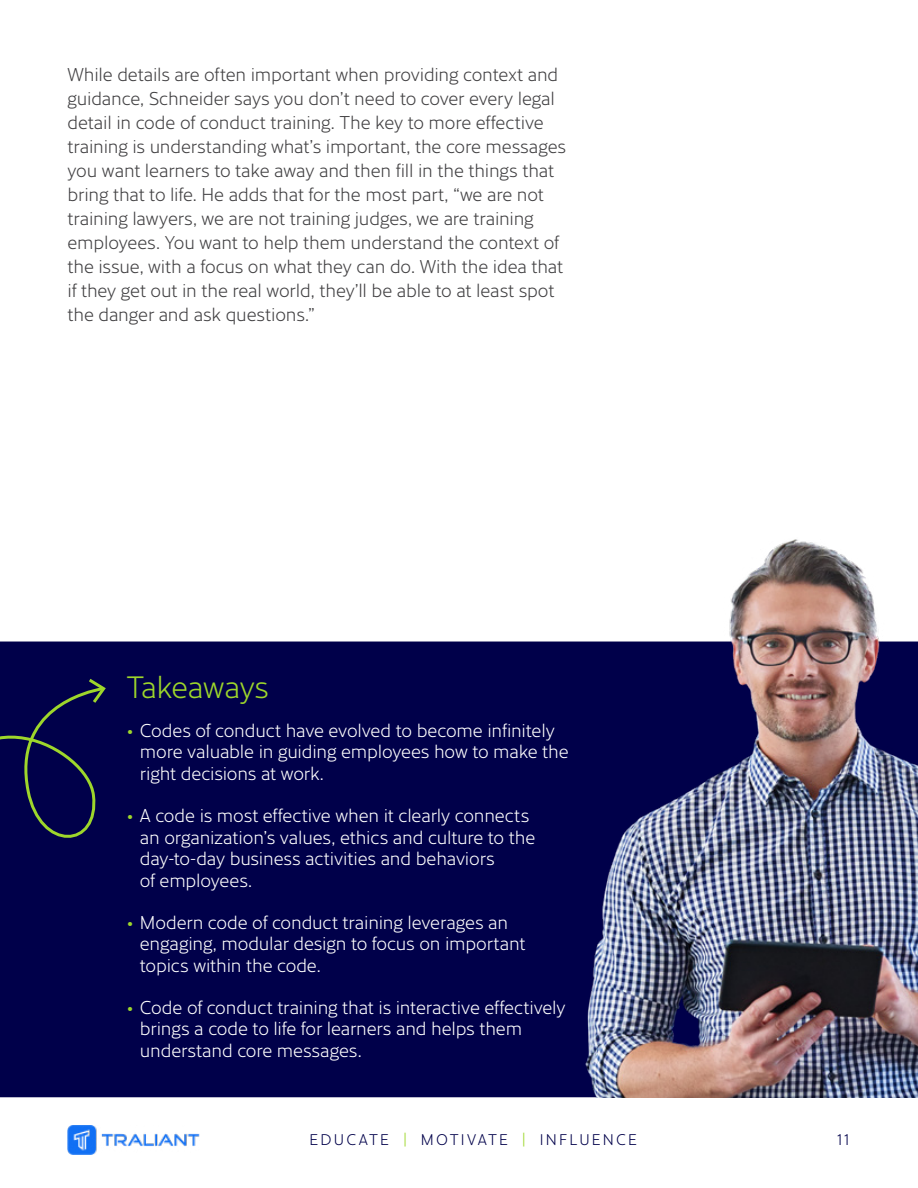
<style>
.page{position:relative;width:918px;height:1188px;background:#fff}
.page>*{position:absolute;margin:0;border:0;box-sizing:border-box;transform-origin:0 0}
.t1{font:300 30px "Cresta";letter-spacing:-.02em;color:#9dd62b}
.t2{font:300 18px/24px "Cresta";letter-spacing:-.01em;color:#414042}
.t3{font:300 18px/21.6px "Cresta";letter-spacing:-.01em;color:#fff}
.t4{font:300 15px "Cresta";letter-spacing:.145em;color:#00004a}
.s1{font-size:16.2px;color:#9dd62b}
.s2{color:#9dd62b}
</style>
<div class="page">
<div style="left:0;top:642px;width:570px;height:455px;background:#00004a"></div>
<svg style="left:0;top:679px;width:106px;height:177px;background:#0a0e47"></svg>
<img style="left:68px;top:1125px;width:131px;height:29px">
<img style="left:570px;top:539px;width:348px;height:558px">
<p class="t2" style="left:68px;top:61px;width:500px">While details are often important when providing context and guidance, Schneider says you don’t need to cover every legal detail in code of conduct training. The key to more effective training is understanding what’s important, the core messages you want learners to take away and then fill in the things that bring that to life. He adds that for the most part, “we are not training lawyers, we are not training judges, we are training employees. You want to help them understand the context of the issue, with a focus on what they can do. With the idea that if they get out in the real world, they’ll be able to at least spot the danger and ask questions.”</p>
<h1 class="t1" style="left:126px;top:665px;width:144px">Takeaways</h1>
<p class="t3" style="left:140px;top:718px;width:430px;text-indent:-14px"><span class="s1">•</span> Codes of conduct have evolved to become infinitely more valuable in guiding employees how to make the right decisions at work.</p>
<p class="t3" style="left:140px;top:803px;width:397px;text-indent:-14px"><span class="s1">•</span> A code is most effective when it clearly connects an organization’s values, ethics and culture to the day-to-day business activities and behaviors<br>of employees.</p>
<p class="t3" style="left:140px;top:910px;width:387px;text-indent:-14px"><span class="s1">•</span> Modern code of conduct training leverages an engaging, modular design to focus on important topics within the code.</p>
<p class="t3" style="left:140px;top:995px;width:427px;text-indent:-14px"><span class="s1">•</span> Code of conduct training that is interactive effectively brings a code to life for learners and helps them understand core messages.</p>
<p class="t4" style="left:310px;top:1128px;width:329px">EDUCATE <span class="s2">|</span> MOTIVATE <span class="s2">|</span> INFLUENCE</p>
<p class="t4" style="left:837px;top:1128px;width:13px">11</p>
</div>
